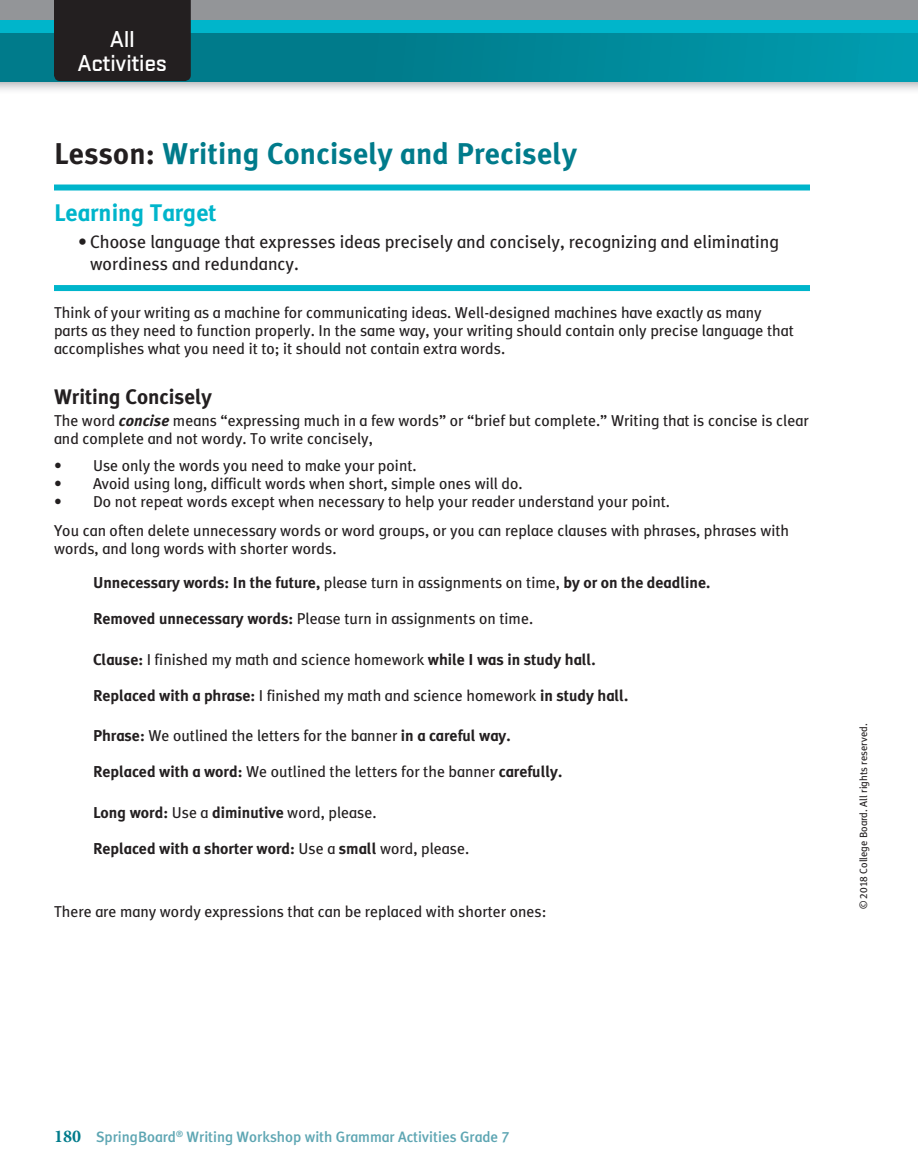
<style>
.page{position:relative;width:918px;height:1175px;background:#fff}
.page>*{position:absolute;margin:0;border:0;box-sizing:border-box;transform-origin:0 0}
.t1{font:700 30px "OPT Meta Plus";letter-spacing:.01em;color:#007b8b}
.t2{font:700 24px "OPT Meta Plus";color:#00b5cb}
.t3{font:500 24px/24px "Stratum 2";letter-spacing:-.02em;color:#fff;text-align:center}
.t4{font:700 21px "OPT Meta Plus";color:#231f20}
.t5{font:18px/22.5px "OPT Meta Plus";color:#231f20}
.t6{font:15.75px/18px "OPT Meta Plus";color:#231f20}
.t7{font:700 15.75px "OPT Meta Plus";color:#231f20}
.t8{font:500 15px "OPT Meta Plus";color:#5ea6b3}
.t9{font:10.5px "OPT Meta Plus";color:#231f20}
.s1{color:#231f20}
.s2{font-weight:700;font-style:italic}
.s3{font-weight:700}
.s4{font-weight:400}
.s5{font-family:"Minion Pro";font-weight:700;font-size:18px;color:#007b8b}
</style>
<div class="page">
<img style="left:0;top:81px;width:918px;height:9px">
<div style="left:0;top:20px;width:918px;height:13px;background:#00b5cb"></div>
<svg style="left:0;top:33px;width:918px;height:48px;background:#008697"></svg>
<div style="left:0;top:0;width:918px;height:20px;background:#939598"></div>
<div style="left:54px;top:0;width:137px;height:81px;background:#231f20"></div>
<div style="left:54px;top:184px;width:756px;height:6px;background:#00b5cb"></div>
<div style="left:54px;top:285px;width:756px;height:6px;background:#00b5cb"></div>
<h2 class="t3" style="left:78px;top:29px;width:91px">All<br>Activities</h2>
<h1 class="t1" style="left:54px;top:141px;width:524px"><span class="s1">Lesson:</span> Writing Concisely and Precisely</h1>
<h2 class="t2" style="left:54px;top:203px;width:164px">Learning Target</h2>
<p class="t5" style="left:90px;top:231px;width:690px;text-indent:-12px">• Choose language that expresses ideas precisely and concisely, recognizing and eliminating wordiness and redundancy.</p>
<p class="t6" style="left:54px;top:305px;width:741px">Think of your writing as a machine for communicating ideas. Well-designed machines have exactly as many parts as they need to function properly. In the same way, your writing should contain only precise language that accomplishes what you need it to; it should not contain extra words.</p>
<h3 class="t4" style="left:54px;top:388px;width:159px">Writing Concisely</h3>
<p class="t6" style="left:54px;top:413px;width:756px">The word <span class="s2">concise</span> means “expressing much in a few words” or “brief but complete.” Writing that is concise is clear and complete and not wordy. To write concisely,</p>
<p class="t6" style="left:54px;top:458px;width:364px">• Use only the words you need to make your point.</p>
<p class="t6" style="left:54px;top:476px;width:470px">• Avoid using long, difficult words when short, simple ones will do.</p>
<p class="t6" style="left:54px;top:489px;width:737px;line-height:28.5px">• Do not repeat words except when necessary to help your reader understand your point.<br>You can often delete unnecessary words or word groups, or you can replace clauses with phrases, phrases with</p>
<p class="t6" style="left:93px;top:532px;width:619px;line-height:34.5px;text-indent:-39px">words, and long words with shorter words.<br><span class="s3">Unnecessary words: In the future,</span> please turn in assignments on time, <span class="s3">by or on the deadline.</span></p>
<p class="t6" style="left:93px;top:611px;width:442px"><span class="s3">Removed unnecessary words:</span> Please turn in assignments on time.</p>
<p class="t6" style="left:93px;top:651px;width:504px"><span class="s3">Clause:</span> I finished my math and science homework <span class="s3">while I was in study hall.</span></p>
<p class="t6" style="left:93px;top:687px;width:537px"><span class="s3">Replaced with a phrase:</span> I finished my math and science homework <span class="s3">in study hall.</span></p>
<p class="t6" style="left:93px;top:728px;width:419px"><span class="s3">Phrase:</span> We outlined the letters for the banner <span class="s3">in a careful way.</span></p>
<p class="t6" style="left:93px;top:764px;width:471px"><span class="s3">Replaced with a word:</span> We outlined the letters for the banner <span class="s3">carefully.</span></p>
<p class="t7" style="left:93px;top:806px;width:285px">Long word: <span class="s4">Use a</span> diminutive <span class="s4">word, please.</span></p>
<p class="t7" style="left:93px;top:842px;width:378px">Replaced with a shorter word: <span class="s4">Use a</span> small <span class="s4">word, please.</span></p>
<p class="t6" style="left:54px;top:903px;width:494px">There are many wordy expressions that can be replaced with shorter ones:</p>
<p class="t9" style="left:860px;top:909px;width:187px;rotate:-90deg">© 2018 College Board. All rights reserved.</p>
<p class="t8" style="left:54px;top:1131px;width:457px"><span class="s5">180</span> SpringBoard<sup>®</sup> Writing Workshop with Grammar Activities Grade 7</p>
</div>
